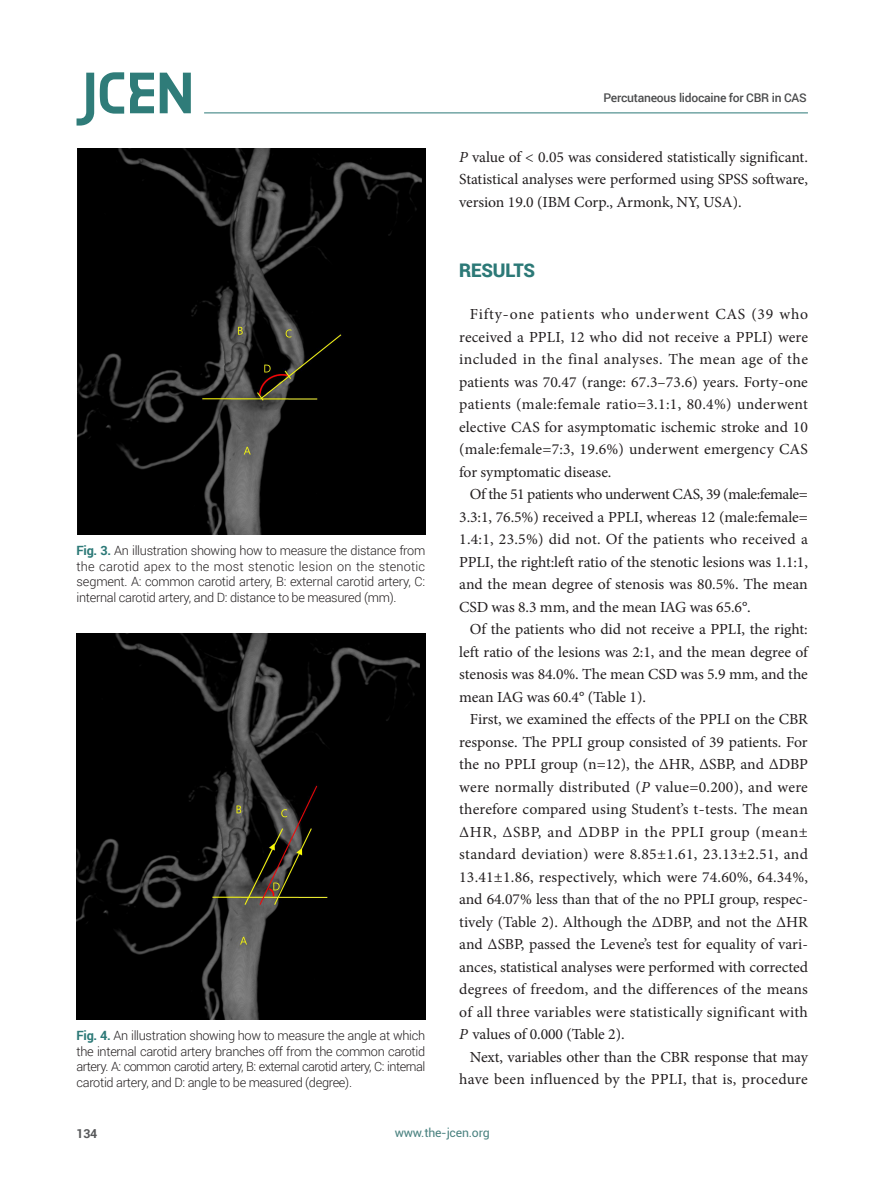
<style>
.page{position:relative;width:893px;height:1191px;background:#fff}
.page>*{position:absolute;margin:0;border:0;box-sizing:border-box;transform-origin:0 0}
.본문_대제목{font:900 18.75px "Roboto";letter-spacing:-.01em;color:#2c7977}
.본문_내용_첫문단{font:15.3px/22.5px "Minion Pro";letter-spacing:-.005em;color:#231f20;text-align:justify}
.그림_설명{font:300 12.75px/15.8px "Roboto";letter-spacing:-.025em;color:#231f20;text-align:justify}
.t1{font:700 12.3px "Roboto";color:#57585a}
.t2{font:500 12px "Roboto";letter-spacing:-.02em;color:#4b4c4d}
.t3{font:12px "Roboto";letter-spacing:-.015em;color:#4a8280}
.s1{font-weight:700;color:#2c7977}
.s2{font-style:italic}
</style>
<div class="page">
<svg style="left:77px;top:73px;width:17px;height:53px"></svg>
<svg style="left:160px;top:73px;width:31px;height:40px"></svg>
<svg style="left:100px;top:72px;width:24px;height:42px"></svg>
<svg style="left:130px;top:73px;width:24px;height:40px"></svg>
<hr style="left:204px;top:112px;width:604px;height:1px;background:#2c7977">
<img style="left:77px;top:149px;width:348px;height:386px">
<img style="left:77px;top:634px;width:348px;height:385px">
<p class="t2" style="left:603px;top:89px;width:205px">Percutaneous lidocaine for CBR in CAS</p>
<p class="그림_설명" style="left:77px;top:542px;width:350px"><span class="s1">Fig. 3.</span> An illustration showing how to measure the distance from the carotid apex to the most stenotic lesion on the stenotic segment. A: common carotid artery, B: external carotid artery, C: internal carotid artery, and D: distance to be measured (mm).</p>
<p class="그림_설명" style="left:77px;top:1027px;width:350px"><span class="s1">Fig. 4.</span> An illustration showing how to measure the angle at which the internal carotid artery branches off from the common carotid artery. A: common carotid artery, B: external carotid artery, C: internal carotid artery, and D: angle to be measured (degree).</p>
<p class="본문_내용_첫문단" style="left:459px;top:145px;width:350px"><span class="s2">P</span> value of &lt; 0.05 was considered statistically significant.<br>Statistical analyses were performed using SPSS software, version 19.0 (IBM Corp., Armonk, NY, USA).</p>
<p class="본문_대제목" style="left:459px;top:257px;width:77px">RESULTS</p>
<p class="본문_내용_첫문단" style="left:459px;top:303px;width:350px;text-indent:11px">Fifty-one patients who underwent CAS (39 who received a PPLI, 12 who did not receive a PPLI) were included in the final analyses. The mean age of the patients was 70.47 (range: 67.3–73.6) years. Forty-one patients (male:female ratio=3.1:1, 80.4%) underwent elective CAS for asymptomatic ischemic stroke and 10 (male:female=7:3, 19.6%) underwent emergency CAS for symptomatic disease.</p>
<p class="본문_내용_첫문단" style="left:459px;top:483px;width:350px;text-indent:11px">Of the 51 patients who underwent CAS, 39 (male:female= 3.3:1, 76.5%) received a PPLI, whereas 12 (male:female= 1.4:1, 23.5%) did not. Of the patients who received a PPLI, the right:left ratio of the stenotic lesions was 1.1:1, and the mean degree of stenosis was 80.5%. The mean CSD was 8.3 mm, and the mean IAG was 65.6°.</p>
<p class="본문_내용_첫문단" style="left:459px;top:618px;width:350px;text-indent:11px">Of the patients who did not receive a PPLI, the right: left ratio of the lesions was 2:1, and the mean degree of stenosis was 84.0%. The mean CSD was 5.9 mm, and the mean IAG was 60.4° (Table 1).</p>
<p class="본문_내용_첫문단" style="left:459px;top:708px;width:350px;text-indent:11px">First, we examined the effects of the PPLI on the CBR response. The PPLI group consisted of 39 patients. For the no PPLI group (n=12), the ΔHR, ΔSBP, and ΔDBP were normally distributed (<span class="s2">P</span> value=0.200), and were therefore compared using Student’s t-tests. The mean ΔHR, ΔSBP, and ΔDBP in the PPLI group (mean± standard deviation) were 8.85±1.61, 23.13±2.51, and 13.41±1.86, respectively, which were 74.60%, 64.34%, and 64.07% less than that of the no PPLI group, respec&shy;tively (Table 2). Although the ΔDBP, and not the ΔHR and ΔSBP, passed the Levene’s test for equality of vari&shy;ances, statistical analyses were performed with corrected degrees of freedom, and the differences of the means of all three variables were statistically significant with <span class="s2">P</span> values of 0.000 (Table 2).</p>
<p class="본문_내용_첫문단" style="left:459px;top:1045px;width:350px;text-align:right">Next, variables other than the CBR response that may have been influenced by the PPLI, that is, procedure</p>
<p class="t1" style="left:77px;top:1124px;width:22px">134</p>
<p class="t3" style="left:395px;top:1124px;width:96px">www.the-jcen.org</p>
</div>
